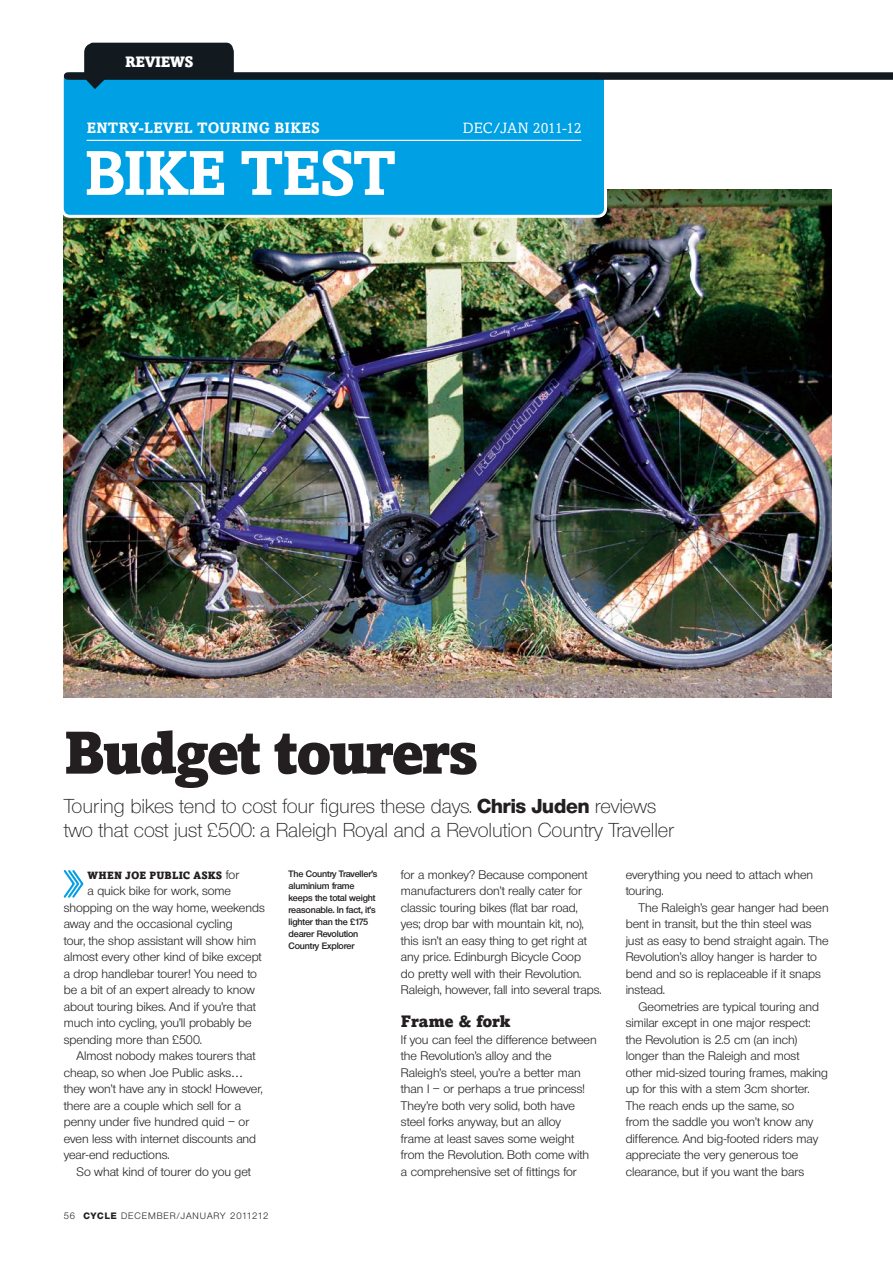
<style>
.page{position:relative;width:893px;height:1263px;background:#fff}
.page>*{position:absolute;margin:0;border:0;box-sizing:border-box;transform-origin:0 0}
._1stPara{font:700 63px "Amasis";letter-spacing:-.04em;color:#fff}
.t1{font:900 60px "Amasis";letter-spacing:-.05em;color:#231f20}
.t2{font:300 19.5px/24px "Olnova";letter-spacing:-.005em;color:#231f20}
.Answer_2ndPara{font:900 16.5px "Amasis";letter-spacing:-.01em;color:#231f20}
.t3{font:700 15px "Amasis";letter-spacing:.02em;color:#fff}
.t4{font:15px "Amasis";letter-spacing:-.01em;color:#fff}
._1stPara-2{font:900 15px "Amasis";color:#fff}
.Answer_2ndPara-2{font:12px/16.5px "Olnova";letter-spacing:-.005em;color:#231f20}
.Answer_2ndPara-3{font:900 10.5px "Amasis";letter-spacing:.02em;color:#231f20}
.t5{font:600 9px/12px "Olnova";letter-spacing:-.015em;color:#231f20}
.t6{font:9px "Olnova";letter-spacing:.1em;color:#231f20}
.s1{font-weight:800}
.s2{font-family:"Olnova";font-weight:400;font-size:12px}
</style>
<div class="page">
<img style="left:64px;top:189px;width:768px;height:508px">
<div style="left:62px;top:71px;width:543px;height:145px;background:#00a0e4;border-radius:8px"></div>
<div style="left:61px;top:70px;width:546px;height:148px;border:3px solid #fff;border-radius:8px"></div>
<div style="left:68px;top:72px;width:825px;height:8px;background:#121a20"></div>
<div style="left:64px;top:33px;width:565px;height:39px;background:#fff"></div>
<hr style="left:87px;top:140px;width:494px;height:1px;background:#fff">
<svg style="left:84px;top:43px;width:150px;height:46px"></svg>
<svg style="left:64px;top:870px;width:20px;height:28px"></svg>
<p class="_1stPara-2" style="left:125px;top:52px;width:68px">REVIEWS</p>
<p class="t3" style="left:87px;top:118px;width:235px">ENTRY-LEVEL TOURING BIKES</p>
<p class="t4" style="left:463px;top:119px;width:120px">DEC/JAN 2011-12</p>
<p class="_1stPara" style="left:84px;top:135px;width:310px">BIKE TEST</p>
<p class="t1" style="left:64px;top:715px;width:416px">Budget tourers</p>
<p class="t2" style="left:64px;top:793px;width:613px">Touring bikes tend to cost four figures these days. <span class="s1">Chris Juden</span> reviews two that cost just £500: a Raleigh Royal and a Revolution Country Traveller</p>
<p class="Answer_2ndPara-3" style="left:88px;top:869px;width:153px">When Joe Public asks <span class="s2">for</span></p>
<p class="Answer_2ndPara-2" style="left:64px;top:883px;width:203px;text-indent:24px">a quick bike for work, some shopping on the way home, weekends away and the occasional cycling<br>tour, the shop assistant will show him almost every other kind of bike except a drop handlebar tourer! You need to be a bit of an expert already to know about touring bikes. And if you’re that much into cycling, you’ll probably be spending more than £500.</p>
<p class="Answer_2ndPara-2" style="left:64px;top:1048px;width:200px;text-indent:13px">Almost nobody makes tourers that cheap, so when Joe Public asks… they won’t have any in stock! However, there are a couple which sell for a penny under five hundred quid – or even less with internet discounts and year-end reductions.</p>
<p class="Answer_2ndPara-2" style="left:77px;top:1163px;width:176px">So what kind of tourer do you get</p>
<p class="t6" style="left:64px;top:1210px;width:206px">56 <span class="s1">cycle</span> DECEMBER/JANUARY 2011212</p>
<p class="t5" style="left:289px;top:867px;width:91px">The Country Traveller’s aluminium frame keeps the total weight reasonable. In fact, it’s lighter than the £175 dearer Revolution<br>Country Explorer</p>
<p class="Answer_2ndPara-2" style="left:401px;top:866px;width:202px">for a monkey? Because component manufacturers don’t really cater for classic touring bikes (flat bar road,<br>yes; drop bar with mountain kit, no), this isn’t an easy thing to get right at any price. Edinburgh Bicycle Coop<br>do pretty well with their Revolution.<br>Raleigh, however, fall into several traps.</p>
<p class="Answer_2ndPara" style="left:401px;top:1011px;width:111px">Frame &amp; fork</p>
<p class="Answer_2ndPara-2" style="left:401px;top:1031px;width:197px">If you can feel the difference between the Revolution’s alloy and the Raleigh’s steel, you’re a better man than I – or perhaps a true princess!<br>They’re both very solid, both have steel forks anyway, but an alloy<br>frame at least saves some weight from the Revolution. Both come with a comprehensive set of fittings for</p>
<p class="Answer_2ndPara-2" style="left:626px;top:866px;width:189px">everything you need to attach when touring.</p>
<p class="Answer_2ndPara-2" style="left:626px;top:899px;width:205px;text-indent:13px">The Raleigh’s gear hanger had been bent in transit, but the thin steel was just as easy to bend straight again. The<br>Revolution’s alloy hanger is harder to bend and so is replaceable if it snaps instead.</p>
<p class="Answer_2ndPara-2" style="left:626px;top:998px;width:204px;text-indent:13px">Geometries are typical touring and similar except in one major respect: the Revolution is 2.5 cm (an inch) longer than the Raleigh and most other mid-sized touring frames, making up for this with a stem 3cm shorter.<br>The reach ends up the same, so<br>from the saddle you won’t know any difference. And big-footed riders may appreciate the very generous toe clearance, but if you want the bars</p>
</div>
